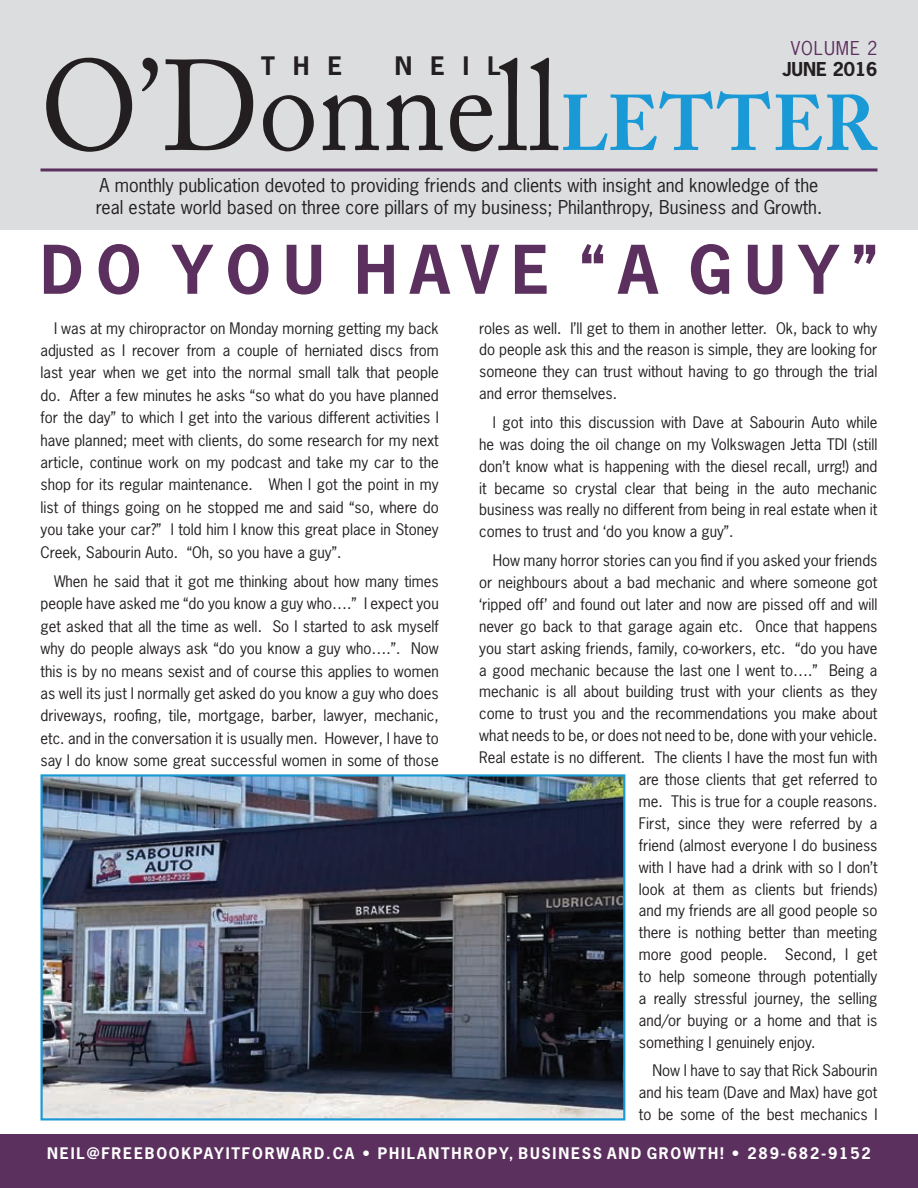
<style>
.page{position:relative;width:918px;height:1188px;background:#fff}
.page>*{position:absolute;margin:0;border:0;box-sizing:border-box;transform-origin:0 0}
.t1{font:127.5px "Adobe Caslon Pro";letter-spacing:.005em;color:#231f20;scale:.93 1}
.t2{font:700 63px "News Gothic Std";letter-spacing:.2em;color:#5c305e}
.t3{font:700 24px "News Gothic Std";letter-spacing:.76em;color:#231f20}
.t4{font:18px/21.6px "News Gothic Std";color:#231f20}
.t5{font:700 18px "News Gothic Std";color:#231f20}
.t6{font:18px "News Gothic Std";letter-spacing:.05em;color:#5c305e}
.t7{font:15px/22.4px "News Gothic Std";color:#231f20;text-align:justify}
.t8{font:700 15px "News Gothic Std";letter-spacing:.12em;color:#fff}
.s1{font-weight:700;font-size:78px;color:#1999d6}
</style>
<div class="page">
<div style="left:0;top:0;width:918px;height:230px;background:#dcdddf"></div>
<div style="left:0;top:1134px;width:918px;height:54px;background:#5c305e"></div>
<hr style="left:40px;top:168px;width:838px;height:3px;background:#5c305e">
<img style="left:44px;top:777px;width:578px;height:340px">
<div style="left:41px;top:774px;width:584px;height:346px;border:2px solid #1999d6"></div>
<p class="t6" style="left:791px;top:36px;width:88px">VOLUME 2</p>
<p class="t3" style="left:261px;top:50px;width:82px">THE</p>
<p class="t3" style="left:395px;top:50px;width:108px">NEIL</p>
<p class="t5" style="left:782px;top:57px;width:97px">JUNE 2016</p>
<p class="t1" style="left:40px;top:31px;width:901px">O’Donnell<span class="s1">LETTER</span></p>
<p class="t4" style="left:96px;top:175px;width:728px">A monthly publication devoted to providing friends and clients with insight and knowledge of the real estate world based on three core pillars of my business; Philanthropy, Business and Growth.</p>
<p class="t2" style="left:40px;top:228px;width:839px">DO YOU HAVE “A GUY”</p>
<p class="t7" style="left:40px;top:317px;width:400px;text-indent:14px">I was at my chiropractor on Monday morning getting my back adjusted as I recover from a couple of herniated discs from last year when we get into the normal small talk that people do. After a few minutes he asks “so what do you have planned for the day” to which I get into the various different activities I have planned; meet with clients, do some research for my next article, continue work on my podcast and take my car to the shop for its regular maintenance. When I got the point in my list of things going on he stopped me and said “so, where do you take your car?” I told him I know this great place in Stoney Creek, Sabourin Auto. “Oh, so you have a guy”.</p>
<p class="t7" style="left:40px;top:570px;width:400px;text-indent:14px">When he said that it got me thinking about how many times people have asked me “do you know a guy who….” I expect you get asked that all the time as well. So I started to ask myself why do people always ask “do you know a guy who….”. Now this is by no means sexist and of course this applies to women as well its just I normally get asked do you know a guy who does driveways, roofing, tile, mortgage, barber, lawyer, mechanic, etc. and in the conversation it is usually men. However, I have to say I do know some great successful women in some of those</p>
<p class="t7" style="left:479px;top:317px;width:400px;line-height:21.9px">roles as well. I’ll get to them in another letter. Ok, back to why do people ask this and the reason is simple, they are looking for someone they can trust without having to go through the trial and error themselves.</p>
<p class="t7" style="left:479px;top:411px;width:400px;line-height:21.9px;text-indent:14px">I got into this discussion with Dave at Sabourin Auto while he was doing the oil change on my Volkswagen Jetta TDI (still don’t know what is happening with the diesel recall, urrg!) and it became so crystal clear that being in the auto mechanic business was really no different from being in real estate when it comes to trust and ‘do you know a guy”.</p>
<p class="t7" style="left:493px;top:549px;width:386px">How many horror stories can you find if you asked your friends</p>
<p class="t7" style="left:479px;top:571px;width:400px">or neighbours about a bad mechanic and where someone got</p>
<p class="t7" style="left:479px;top:593px;width:400px">‘ripped off’ and found out later and now are pissed off and will</p>
<p class="t7" style="left:479px;top:615px;width:400px">never go back to that garage again etc. Once that happens</p>
<p class="t7" style="left:479px;top:637px;width:400px">you start asking friends, family, co-workers, etc. “do you have</p>
<p class="t7" style="left:479px;top:659px;width:400px">a good mechanic because the last one I went to….” Being a</p>
<p class="t7" style="left:479px;top:680px;width:400px">mechanic is all about building trust with your clients as they</p>
<p class="t7" style="left:479px;top:702px;width:400px">come to trust you and the recommendations you make about</p>
<p class="t7" style="left:479px;top:724px;width:400px">what needs to be, or does not need to be, done with your vehicle.</p>
<p class="t7" style="left:479px;top:746px;width:400px">Real estate is no different. The clients I have the most fun with</p>
<p class="t7" style="left:639px;top:768px;width:240px">are those clients that get referred to</p>
<p class="t7" style="left:639px;top:790px;width:240px">me. This is true for a couple reasons.</p>
<p class="t7" style="left:639px;top:812px;width:240px">First, since they were referred by a</p>
<p class="t7" style="left:639px;top:834px;width:240px">friend (almost everyone I do business</p>
<p class="t7" style="left:639px;top:856px;width:240px">with I have had a drink with so I don’t</p>
<p class="t7" style="left:639px;top:878px;width:240px">look at them as clients but friends)</p>
<p class="t7" style="left:639px;top:899px;width:240px">and my friends are all good people so</p>
<p class="t7" style="left:639px;top:921px;width:240px">there is nothing better than meeting</p>
<p class="t7" style="left:639px;top:943px;width:240px">more good people. Second, I get</p>
<p class="t7" style="left:639px;top:965px;width:240px">to help someone through potentially</p>
<p class="t7" style="left:639px;top:987px;width:240px">a really stressful journey, the selling</p>
<p class="t7" style="left:639px;top:1009px;width:240px">and/or buying or a home and that is</p>
<p class="t7" style="left:639px;top:1031px;width:178px">something I genuinely enjoy.</p>
<p class="t7" style="left:639px;top:1060px;width:240px;line-height:21.9px;text-indent:14px">Now I have to say that Rick Sabourin and his team (Dave and Max) have got to be some of the best mechanics I</p>
<p class="t8" style="left:47px;top:1144px;width:825px">NEIL@FREEBOOKPAYITFORWARD.CA • PHILANTHROPY, BUSINESS AND GROWTH! • 289-682-9152</p>
</div>
